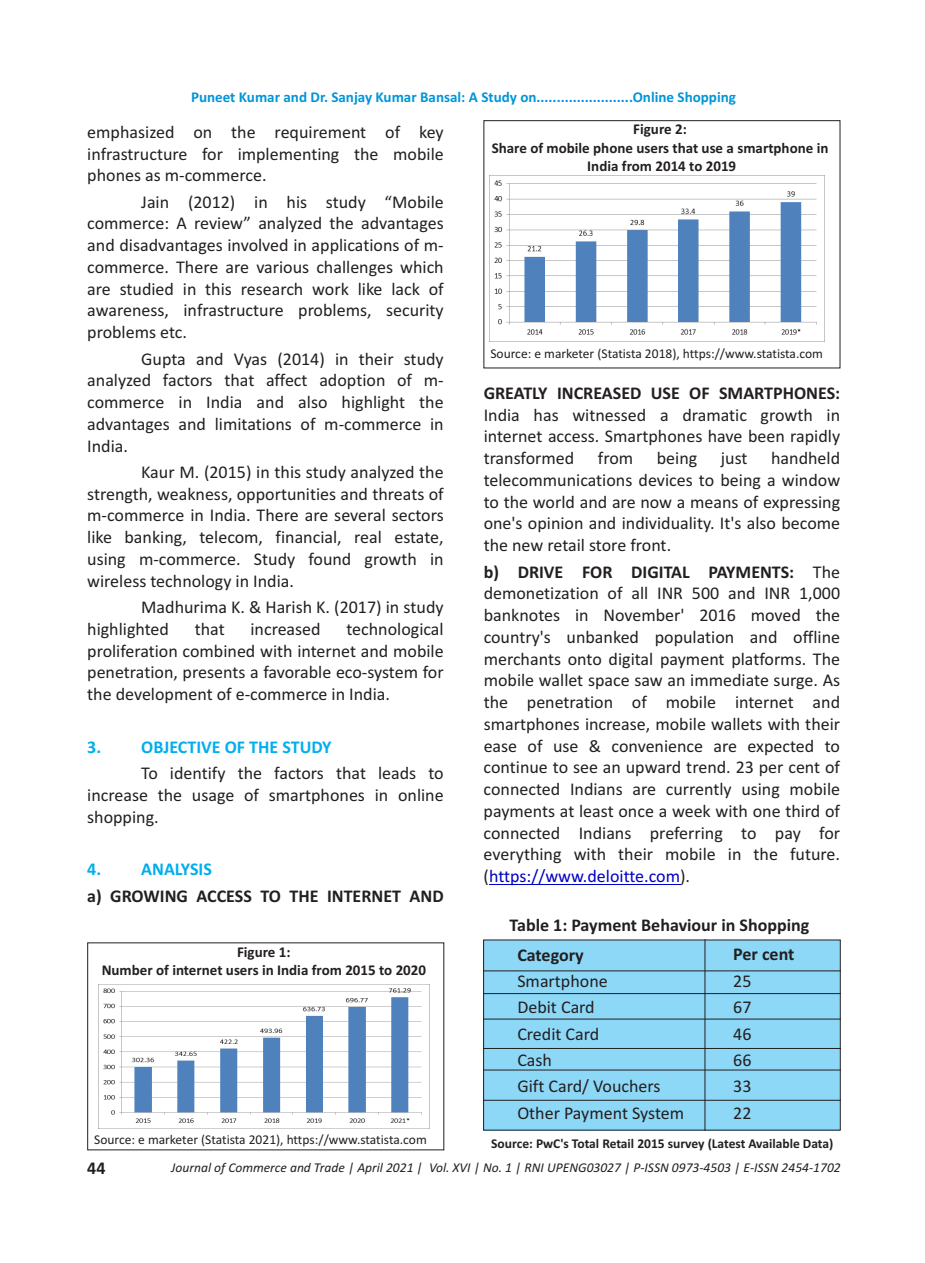
<style>
.page{position:relative;width:925px;height:1263px;background:#fff}
.page>*{position:absolute;margin:0;border:0;box-sizing:border-box;transform-origin:0 0}
.t1{font:18px/21.8px "Calibri";color:#231f20;text-align:justify}
.t2{font:700 18px "Calibri";color:#231f20}
.t3{font:700 18px "Calibri";color:#00aeef}
.t4{font:700 15px/18.3px "Calibri";color:#231f20;text-align:center}
.t5{font:700 15px "Calibri";color:#0095d9}
.t6{font:13.5px "Calibri";color:#231f20}
.t7{font:italic 13.5px "Calibri";color:#231f20}
.t8{font:700 13.5px "Calibri";color:#231f20}
.s1{font-weight:700}
.s2{color:#0000c4}
</style>
<div class="page">
<hr style="left:489px;top:884px;width:191px;height:1px;background:#0000c4">
<div style="left:483px;top:940px;width:357px;height:190px;background:#8dd7f7"></div>
<hr style="left:483px;top:970px;width:357px;height:1px;background:#231f20">
<hr style="left:483px;top:993px;width:357px;height:1px;background:#231f20">
<hr style="left:483px;top:1019px;width:357px;height:1px;background:#231f20">
<hr style="left:483px;top:1048px;width:357px;height:1px;background:#231f20">
<hr style="left:483px;top:1069px;width:357px;height:1px;background:#231f20">
<hr style="left:483px;top:1100px;width:357px;height:1px;background:#231f20">
<hr style="left:704px;top:940px;width:1px;height:190px;background:#231f20">
<div style="left:483px;top:939px;width:358px;height:191px;border:1px solid #231f20"></div>
<img style="left:103px;top:988px;width:319px;height:135px">
<img style="left:490px;top:175px;width:334px;height:160px">
<p class="t5" style="left:191px;top:90px;width:546px">Puneet Kumar and Dr. Sanjay Kumar Bansal: A Study on........................Online Shopping</p>
<p class="t1" style="left:87px;top:122px;width:358px">emphasized on the requirement of key infrastructure for implementing the mobile phones as m-commerce.</p>
<p class="t1" style="left:87px;top:192px;width:358px;text-indent:54px">Jain (2012) in his study “Mobile commerce: A review” analyzed the advantages and disadvantages involved in applications of m&shy;commerce. There are various challenges which are studied in this research work like lack of awareness, infrastructure problems, security problems etc.</p>
<p class="t1" style="left:87px;top:349px;width:358px;text-indent:54px">Gupta and Vyas (2014) in their study analyzed factors that affect adoption of m&shy;commerce in India and also highlight the advantages and limitations of m-commerce in India.</p>
<p class="t1" style="left:87px;top:463px;width:358px;text-indent:54px">Kaur M. (2015) in this study analyzed the strength, weakness, opportunities and threats of m-commerce in India. There are several sectors like banking, telecom, financial, real estate, using m-commerce. Study found growth in wireless technology in India.</p>
<p class="t1" style="left:87px;top:598px;width:358px;text-indent:54px">Madhurima K. &amp; Harish K. (2017) in study highlighted</p>
<p class="t1" style="left:87px;top:619px;width:358px;text-indent:259px">technological proliferation combined with internet and mobile penetration, presents a favorable eco-system for the development of e-commerce in India.</p>
<p class="t1" style="left:195px;top:619px;width:31px">that</p>
<p class="t1" style="left:250px;top:619px;width:72px">increased</p>
<p class="t3" style="left:87px;top:739px;width:246px">3. OBJECTIVE OF THE STUDY</p>
<p class="t1" style="left:87px;top:764px;width:358px;text-indent:54px">To identify the factors that leads to increase the usage of smartphones in online shopping.</p>
<p class="t3" style="left:87px;top:862px;width:126px">4. ANALYSIS</p>
<p class="t2" style="left:87px;top:888px;width:358px">a) GROWING ACCESS TO THE INTERNET AND</p>
<p class="t4" style="left:102px;top:943px;width:326px">Figure 1:<br>Number of internet users in India from 2015 to 2020</p>
<p class="t6" style="left:94px;top:1134px;width:334px">Source: e marketer (Statista 2021), https://www.statista.com</p>
<p class="t4" style="left:492px;top:121px;width:338px">Figure 2:<br>Share of mobile phone users that use a smartphone in<br>India from 2014 to 2019</p>
<p class="t6" style="left:490px;top:348px;width:334px">Source: e marketer (Statista 2018), https://www.statista.com</p>
<p class="t2" style="left:484px;top:385px;width:358px">GREATLY INCREASED USE OF SMARTPHONES:</p>
<p class="t1" style="left:484px;top:405px;width:358px">India has witnessed a dramatic growth in internet access. Smartphones have been rapidly transformed</p>
<p class="t1" style="left:598px;top:449px;width:37px">from</p>
<p class="t1" style="left:657px;top:449px;width:42px">being</p>
<p class="t1" style="left:721px;top:449px;width:28px">just</p>
<p class="t1" style="left:484px;top:449px;width:358px;text-indent:287px">handheld telecommunications devices to being a window to the world and are now a means of expressing one's opinion and individuality. It's also become the new retail store front.</p>
<p class="t1" style="left:484px;top:562px;width:358px"><span class="s1">b) DRIVE FOR DIGITAL PAYMENTS:</span> The demonetization of all INR 500 and INR 1,000 banknotes in November' 2016 moved the country's unbanked population and offline merchants onto digital payment platforms. The mobile wallet space saw an immediate surge. As the penetration of mobile internet and smartphones increase, mobile wallets with their ease of use &amp; convenience are expected to continue to see an upward trend. 23 per cent of connected Indians are currently using mobile payments at least once a week with one third of connected Indians preferring to pay for everything with their mobile in the future. (<span class="s2">https://www.deloitte.com</span>).</p>
<p class="t2" style="left:509px;top:917px;width:301px">Table 1: Payment Behaviour in Shopping</p>
<p class="t2" style="left:517px;top:947px;width:68px">Category</p>
<p class="t1" style="left:517px;top:969px;width:168px;line-height:26.4px;text-align:left">Smartphone<br>Debit Card<br>Credit Card<br>Cash<br>Gift Card/ Vouchers<br>Other Payment System</p>
<p class="t2" style="left:733px;top:947px;width:63px">Per cent</p>
<p class="t1" style="left:733px;top:969px;width:20px;line-height:26.4px">25<br>67<br>46<br>66<br>33<br>22</p>
<p class="t8" style="left:491px;top:1137px;width:344px">Source: PwC's Total Retail 2015 survey (Latest Available Data)</p>
<p class="t2" style="left:87px;top:1161px;width:20px">44</p>
<p class="t7" style="left:171px;top:1161px;width:671px">Journal of Commerce and Trade | April 2021 | Vol. XVI | No. 1 | RNI UPENG03027 | P-ISSN 0973-4503 | E-ISSN 2454-1702</p>
</div>
